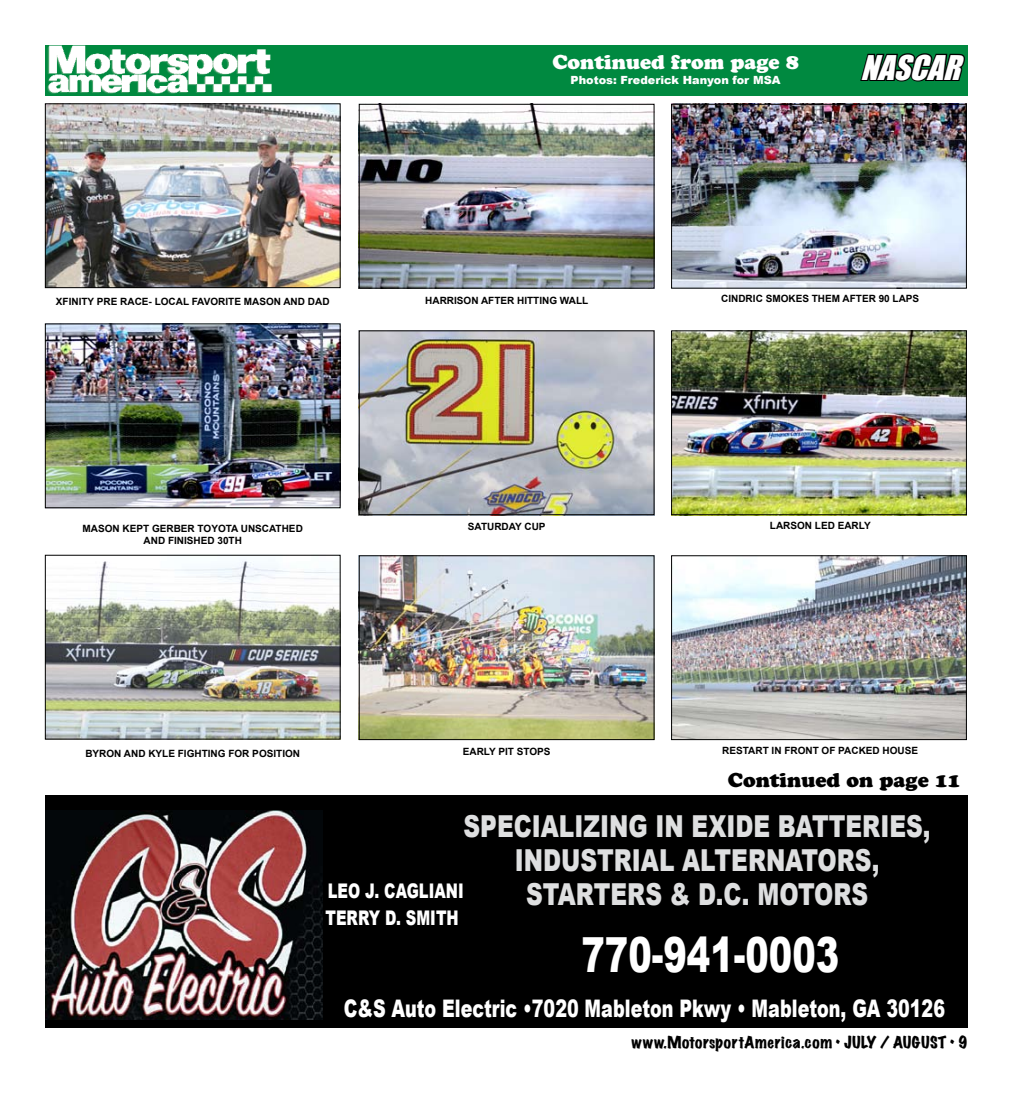
<style>
.page{position:relative;width:1013px;height:1103px;background:#fff}
.page>*{position:absolute;margin:0;border:0;box-sizing:border-box;transform-origin:0 0}
.t1{font:900 48.38px "Arial";color:#fff;scale:.73 1}
.t2{font:italic 31.25px "Impact";color:#fff}
.t3{font:900 30.25px/34.2px "Arial";color:#dedfe0;text-align:center;scale:.77 1}
.t4{font:900 24.25px "Arial";color:#fff;scale:.73 1}
.t5{font:900 20.12px "Arial";color:#fff;scale:.73 1}
.t6{font:20px "Cooper Black Std";color:#fff}
.t7{font:20px "Cooper Black Std";color:#000}
.t8{font:expanded 15px "Marker Felt";letter-spacing:.035em;color:#000}
.t9{font:900 11.25px "Arial";color:#fff}
.t10{font:700 10px/12px "Arial";color:#000;text-align:center}
</style>
<div class="page">
<div style="left:45px;top:45px;width:923px;height:51px;background:#008940"></div>
<svg style="left:860px;top:53px;width:105px;height:29px"></svg>
<img style="left:47px;top:45px;width:225px;height:49px">
<img style="left:47px;top:105px;width:291px;height:181px">
<div style="left:45px;top:103px;width:295px;height:185px;border:1px solid #000"></div>
<img style="left:673px;top:106px;width:291px;height:180px">
<div style="left:671px;top:104px;width:295px;height:184px;border:1px solid #000"></div>
<img style="left:361px;top:106px;width:291px;height:180px">
<div style="left:359px;top:104px;width:295px;height:184px;border:1px solid #000"></div>
<img style="left:47px;top:561px;width:291px;height:176px">
<img style="left:673px;top:557px;width:291px;height:181px">
<div style="left:671px;top:555px;width:295px;height:185px;border:1px solid #000"></div>
<img style="left:361px;top:557px;width:291px;height:181px">
<div style="left:359px;top:555px;width:295px;height:185px;border:1px solid #000"></div>
<img style="left:47px;top:325px;width:291px;height:181px">
<div style="left:45px;top:323px;width:295px;height:185px;border:1px solid #000"></div>
<img style="left:673px;top:332px;width:291px;height:181px">
<div style="left:671px;top:330px;width:295px;height:185px;border:1px solid #000"></div>
<img style="left:361px;top:332px;width:291px;height:181px">
<div style="left:359px;top:330px;width:295px;height:185px;border:1px solid #000"></div>
<div style="left:45px;top:795px;width:922px;height:233px;background:#000"></div>
<img style="left:45px;top:810px;width:277px;height:209px">
<h3 class="t6" style="left:552px;top:50px;width:248px">Continued from page 8</h3>
<p class="t9" style="left:570px;top:72px;width:211px">Photos: Frederick Hanyon for MSA</p>
<h2 class="t2" style="left:860px;top:43px;width:113px">NASCAR</h2>
<p class="t10" style="left:56px;top:296px;width:275px">XFINITY PRE RACE- LOCAL FAVORITE MASON AND DAD</p>
<p class="t10" style="left:425px;top:294px;width:164px">HARRISON AFTER HITTING WALL</p>
<p class="t10" style="left:721px;top:293px;width:199px">CINDRIC SMOKES THEM AFTER 90 LAPS</p>
<p class="t10" style="left:83px;top:522px;width:222px">MASON KEPT GERBER TOYOTA UNSCATHED<br>AND FINISHED 30TH</p>
<p class="t10" style="left:468px;top:521px;width:79px">SATURDAY CUP</p>
<p class="t10" style="left:770px;top:519px;width:102px">LARSON LED EARLY</p>
<p class="t10" style="left:85px;top:747px;width:216px">BYRON AND KYLE FIGHTING FOR POSITION</p>
<p class="t10" style="left:463px;top:745px;width:89px">EARLY PIT STOPS</p>
<p class="t10" style="left:722px;top:744px;width:197px">RESTART IN FRONT OF PACKED HOUSE</p>
<h3 class="t7" style="left:728px;top:767px;width:234px">Continued on page 11</h3>
<h3 class="t3" style="left:463px;top:808px;width:608px">SPECIALIZING IN EXIDE BATTERIES,<br>INDUSTRIAL ALTERNATORS,</h3>
<h3 class="t5" style="left:328px;top:875px;width:188px">LEO J. CAGLIANI</h3>
<h3 class="t3" style="left:526px;top:876px;width:446px">STARTERS &amp; D.C. MOTORS</h3>
<h3 class="t5" style="left:325px;top:902px;width:184px">TERRY D. SMITH</h3>
<h1 class="t1" style="left:581px;top:919px;width:354px">770-941-0003</h1>
<h3 class="t4" style="left:344px;top:991px;width:825px">C&amp;S Auto Electric •7020 Mableton Pkwy • Mableton, GA 30126</h3>
<h3 class="t8" style="left:631px;top:1030px;width:338px">www.MotorsportAmerica.com • JULY / AUGUST • 9</h3>
</div>
